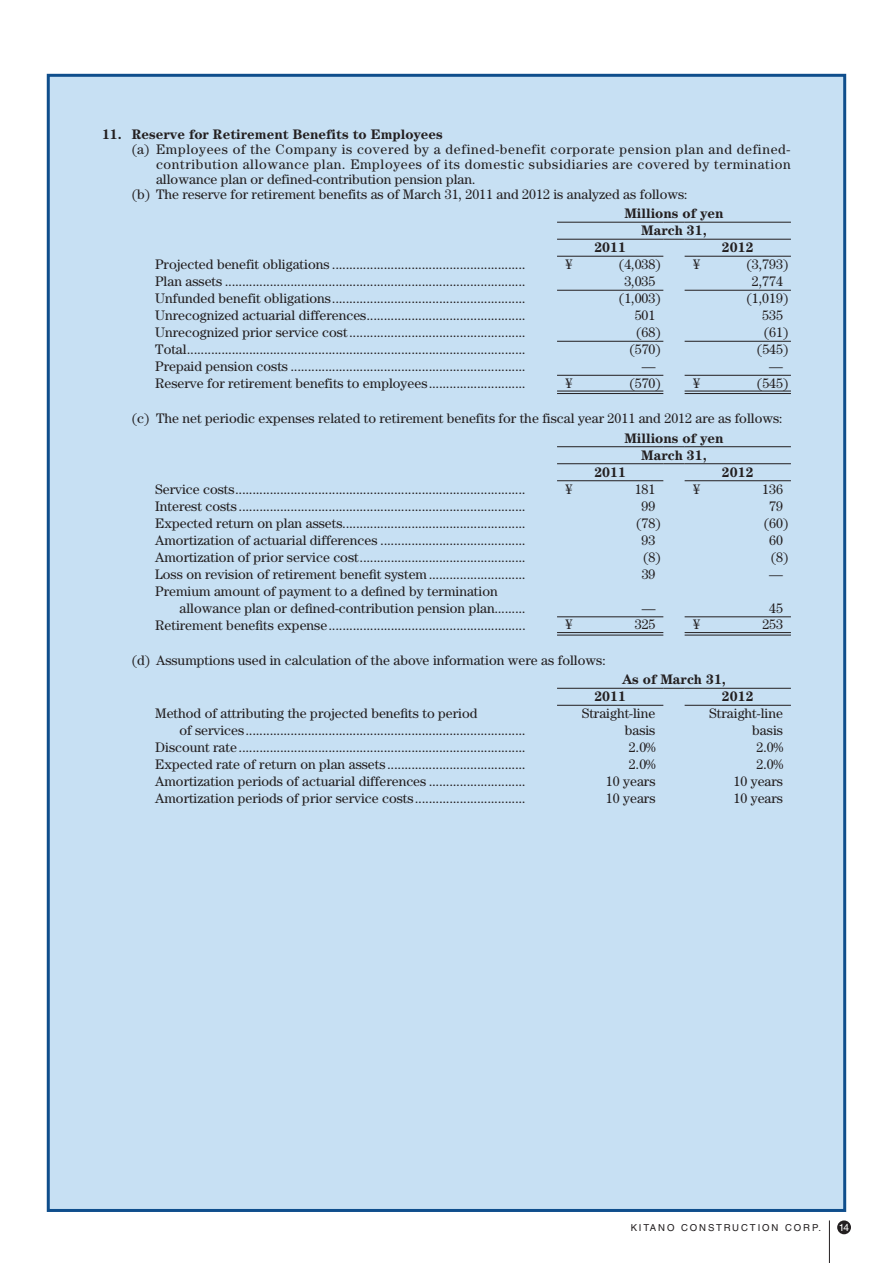
<style>
.page{position:relative;width:893px;height:1263px;background:#fff}
.page>*{position:absolute;margin:0;border:0;box-sizing:border-box;transform-origin:0 0}
.t1{font:13.8px/17px "Century Std";color:#231f20}
.t2{font:13.8px "Century Std";letter-spacing:.045em;color:#231f20}
.t3{font:700 13.8px/17.1px "Century Std";color:#231f20}
.t4{font:10.05px "Helvetica LT Std";color:#fff}
.t5{font:9.6px "Helvetica LT Std";letter-spacing:.2em;color:#231f20}
</style>
<div class="page">
<div style="left:47px;top:74px;width:799px;height:1138px;background:#c7e0f3;border:3px solid #0f4e8c"></div>
<div style="left:837px;top:1220px;width:14px;height:14px;background:#231f20;border-radius:50%"></div>
<hr style="left:829px;top:1220px;width:1px;height:43px;background:#231f20">
<hr style="left:557px;top:222px;width:106px;height:1px;background:#231f20">
<svg style="left:663px;top:222px;width:22px;height:1px"></svg>
<hr style="left:685px;top:222px;width:106px;height:1px;background:#231f20">
<hr style="left:557px;top:239px;width:106px;height:1px;background:#231f20">
<svg style="left:663px;top:239px;width:22px;height:1px"></svg>
<hr style="left:685px;top:239px;width:106px;height:1px;background:#231f20">
<hr style="left:557px;top:256px;width:106px;height:1px;background:#231f20">
<hr style="left:685px;top:256px;width:106px;height:1px;background:#231f20">
<hr style="left:557px;top:290px;width:106px;height:1px;background:#231f20">
<hr style="left:685px;top:290px;width:106px;height:1px;background:#231f20">
<hr style="left:557px;top:341px;width:106px;height:1px;background:#231f20">
<hr style="left:685px;top:341px;width:106px;height:1px;background:#231f20">
<hr style="left:557px;top:375px;width:106px;height:1px;background:#231f20">
<hr style="left:685px;top:375px;width:106px;height:1px;background:#231f20">
<hr style="left:685px;top:391px;width:106px;height:1px;background:#231f20">
<hr style="left:685px;top:393px;width:106px;height:1px;background:#231f20">
<hr style="left:557px;top:391px;width:106px;height:1px;background:#231f20">
<hr style="left:557px;top:393px;width:106px;height:1px;background:#231f20">
<hr style="left:557px;top:446px;width:106px;height:1px;background:#231f20">
<svg style="left:663px;top:446px;width:22px;height:1px"></svg>
<hr style="left:685px;top:446px;width:106px;height:1px;background:#231f20">
<hr style="left:557px;top:463px;width:106px;height:1px;background:#231f20">
<svg style="left:663px;top:463px;width:22px;height:1px"></svg>
<hr style="left:685px;top:463px;width:106px;height:1px;background:#231f20">
<hr style="left:557px;top:480px;width:106px;height:1px;background:#231f20">
<hr style="left:685px;top:480px;width:106px;height:1px;background:#231f20">
<hr style="left:557px;top:616px;width:106px;height:1px;background:#231f20">
<hr style="left:557px;top:632px;width:106px;height:1px;background:#231f20">
<hr style="left:557px;top:635px;width:106px;height:1px;background:#231f20">
<hr style="left:685px;top:632px;width:106px;height:1px;background:#231f20">
<hr style="left:685px;top:635px;width:106px;height:1px;background:#231f20">
<hr style="left:685px;top:616px;width:106px;height:1px;background:#231f20">
<hr style="left:557px;top:688px;width:106px;height:1px;background:#231f20">
<svg style="left:663px;top:688px;width:22px;height:1px"></svg>
<hr style="left:685px;top:688px;width:106px;height:1px;background:#231f20">
<hr style="left:557px;top:705px;width:106px;height:1px;background:#231f20">
<hr style="left:685px;top:705px;width:106px;height:1px;background:#231f20">
<p class="t3" style="left:102px;top:126px;width:342px">11. Reserve for Retirement Benefits to Employees</p>
<p class="t2" style="left:132px;top:141px;width:660px">(a) Employees of the Company is covered by a defined-benefit corporate pension plan and defined-</p>
<p class="t2" style="left:156px;top:156px;width:636px">contribution allowance plan. Employees of its domestic subsidiaries are covered by termination</p>
<p class="t1" style="left:156px;top:170px;width:321px">allowance plan or defined-contribution pension plan.</p>
<p class="t1" style="left:132px;top:185px;width:557px">(b) The reserve for retirement benefits as of March 31, 2011 and 2012 is analyzed as follows:</p>
<p class="t3" style="left:624px;top:205px;width:101px">Millions of yen</p>
<p class="t3" style="left:641px;top:222px;width:67px">March 31,</p>
<p class="t3" style="left:594px;top:239px;width:33px">2011</p>
<p class="t3" style="left:722px;top:239px;width:33px">2012</p>
<p class="t1" style="left:155px;top:256px;width:372px">Projected benefit obligations ........................................................</p>
<p class="t1" style="left:566px;top:256px;width:8px">¥</p>
<p class="t1" style="left:619px;top:256px;width:43px">(4,038)</p>
<p class="t1" style="left:693px;top:256px;width:8px">¥</p>
<p class="t1" style="left:746px;top:256px;width:43px">(3,793)</p>
<p class="t1" style="left:155px;top:273px;width:372px">Plan assets .......................................................................................</p>
<p class="t1" style="left:624px;top:273px;width:33px">3,035</p>
<p class="t1" style="left:752px;top:273px;width:33px">2,774</p>
<p class="t1" style="left:155px;top:290px;width:372px">Unfunded benefit obligations........................................................</p>
<p class="t1" style="left:619px;top:290px;width:43px">(1,003)</p>
<p class="t1" style="left:746px;top:290px;width:43px">(1,019)</p>
<p class="t1" style="left:155px;top:307px;width:372px">Unrecognized actuarial differences..............................................</p>
<p class="t1" style="left:635px;top:307px;width:22px">501</p>
<p class="t1" style="left:762px;top:307px;width:22px">535</p>
<p class="t1" style="left:155px;top:324px;width:372px">Unrecognized prior service cost...................................................</p>
<p class="t1" style="left:636px;top:324px;width:26px">(68)</p>
<p class="t1" style="left:764px;top:324px;width:26px">(61)</p>
<p class="t1" style="left:155px;top:341px;width:372px">Total..................................................................................................</p>
<p class="t1" style="left:629px;top:341px;width:33px">(570)</p>
<p class="t1" style="left:757px;top:341px;width:33px">(545)</p>
<p class="t1" style="left:155px;top:358px;width:372px">Prepaid pension costs ....................................................................</p>
<p class="t1" style="left:642px;top:358px;width:15px">—</p>
<p class="t1" style="left:769px;top:358px;width:15px">—</p>
<p class="t1" style="left:155px;top:375px;width:372px">Reserve for retirement benefits to employees ............................</p>
<p class="t1" style="left:566px;top:374px;width:8px">¥</p>
<p class="t1" style="left:629px;top:374px;width:33px">(570)</p>
<p class="t1" style="left:693px;top:374px;width:8px">¥</p>
<p class="t1" style="left:757px;top:374px;width:33px">(545)</p>
<p class="t1" style="left:132px;top:410px;width:652px">(c) The net periodic expenses related to retirement benefits for the fiscal year 2011 and 2012 are as follows:</p>
<p class="t3" style="left:624px;top:429px;width:101px">Millions of yen</p>
<p class="t3" style="left:641px;top:446px;width:67px">March 31,</p>
<p class="t3" style="left:594px;top:463px;width:33px">2011</p>
<p class="t3" style="left:722px;top:463px;width:33px">2012</p>
<p class="t1" style="left:155px;top:480px;width:372px">Service costs....................................................................................</p>
<p class="t1" style="left:566px;top:480px;width:8px">¥</p>
<p class="t1" style="left:635px;top:480px;width:22px">181</p>
<p class="t1" style="left:693px;top:480px;width:8px">¥</p>
<p class="t1" style="left:762px;top:480px;width:22px">136</p>
<p class="t1" style="left:155px;top:497px;width:372px">Interest costs ...................................................................................</p>
<p class="t1" style="left:642px;top:497px;width:15px">99</p>
<p class="t1" style="left:769px;top:497px;width:15px">79</p>
<p class="t1" style="left:155px;top:514px;width:372px">Expected return on plan assets.....................................................</p>
<p class="t1" style="left:636px;top:514px;width:26px">(78)</p>
<p class="t1" style="left:764px;top:514px;width:26px">(60)</p>
<p class="t1" style="left:155px;top:531px;width:372px">Amortization of actuarial differences ..........................................</p>
<p class="t1" style="left:642px;top:531px;width:15px">93</p>
<p class="t1" style="left:769px;top:531px;width:15px">60</p>
<p class="t1" style="left:155px;top:548px;width:372px">Amortization of prior service cost................................................</p>
<p class="t1" style="left:643px;top:548px;width:19px">(8)</p>
<p class="t1" style="left:771px;top:548px;width:19px">(8)</p>
<p class="t1" style="left:155px;top:565px;width:372px">Loss on revision of retirement benefit system ............................</p>
<p class="t1" style="left:642px;top:565px;width:15px">39</p>
<p class="t1" style="left:769px;top:565px;width:15px">—</p>
<p class="t1" style="left:179px;top:582px;width:348px;text-indent:-24px">Premium amount of payment to a defined by termination allowance plan or defined-contribution pension plan.........</p>
<p class="t1" style="left:642px;top:599px;width:15px">—</p>
<p class="t1" style="left:769px;top:599px;width:15px">45</p>
<p class="t1" style="left:155px;top:616px;width:372px">Retirement benefits expense.........................................................</p>
<p class="t1" style="left:566px;top:616px;width:8px">¥</p>
<p class="t1" style="left:635px;top:616px;width:22px">325</p>
<p class="t1" style="left:693px;top:616px;width:8px">¥</p>
<p class="t1" style="left:762px;top:616px;width:22px">253</p>
<p class="t1" style="left:132px;top:651px;width:475px">(d) Assumptions used in calculation of the above information were as follows:</p>
<p class="t3" style="left:594px;top:671px;width:133px;text-indent:28px">As of March 31,<br>2011</p>
<p class="t3" style="left:722px;top:688px;width:33px">2012</p>
<p class="t1" style="left:155px;top:705px;width:324px">Method of attributing the projected benefits to period</p>
<p class="t1" style="left:582px;top:705px;width:75px">Straight-line</p>
<p class="t1" style="left:709px;top:705px;width:75px">Straight-line</p>
<p class="t1" style="left:179px;top:722px;width:348px">of services .................................................................................</p>
<p class="t1" style="left:625px;top:722px;width:32px">basis</p>
<p class="t1" style="left:752px;top:722px;width:32px">basis</p>
<p class="t1" style="left:155px;top:739px;width:372px">Discount rate ...................................................................................</p>
<p class="t1" style="left:629px;top:739px;width:28px">2.0%</p>
<p class="t1" style="left:756px;top:739px;width:28px">2.0%</p>
<p class="t1" style="left:155px;top:756px;width:372px">Expected rate of return on plan assets ........................................</p>
<p class="t1" style="left:629px;top:756px;width:28px">2.0%</p>
<p class="t1" style="left:756px;top:756px;width:28px">2.0%</p>
<p class="t1" style="left:155px;top:773px;width:372px">Amortization periods of actuarial differences ............................</p>
<p class="t1" style="left:606px;top:773px;width:51px">10 years</p>
<p class="t1" style="left:733px;top:773px;width:51px">10 years</p>
<p class="t1" style="left:155px;top:790px;width:372px">Amortization periods of prior service costs ................................</p>
<p class="t1" style="left:606px;top:790px;width:51px">10 years</p>
<p class="t1" style="left:733px;top:790px;width:51px">10 years</p>
<p class="t5" style="left:631px;top:1221px;width:192px">KITANO CONSTRUCTION CORP.</p>
<p class="t4" style="left:839px;top:1221px;width:12px">14</p>
</div>
